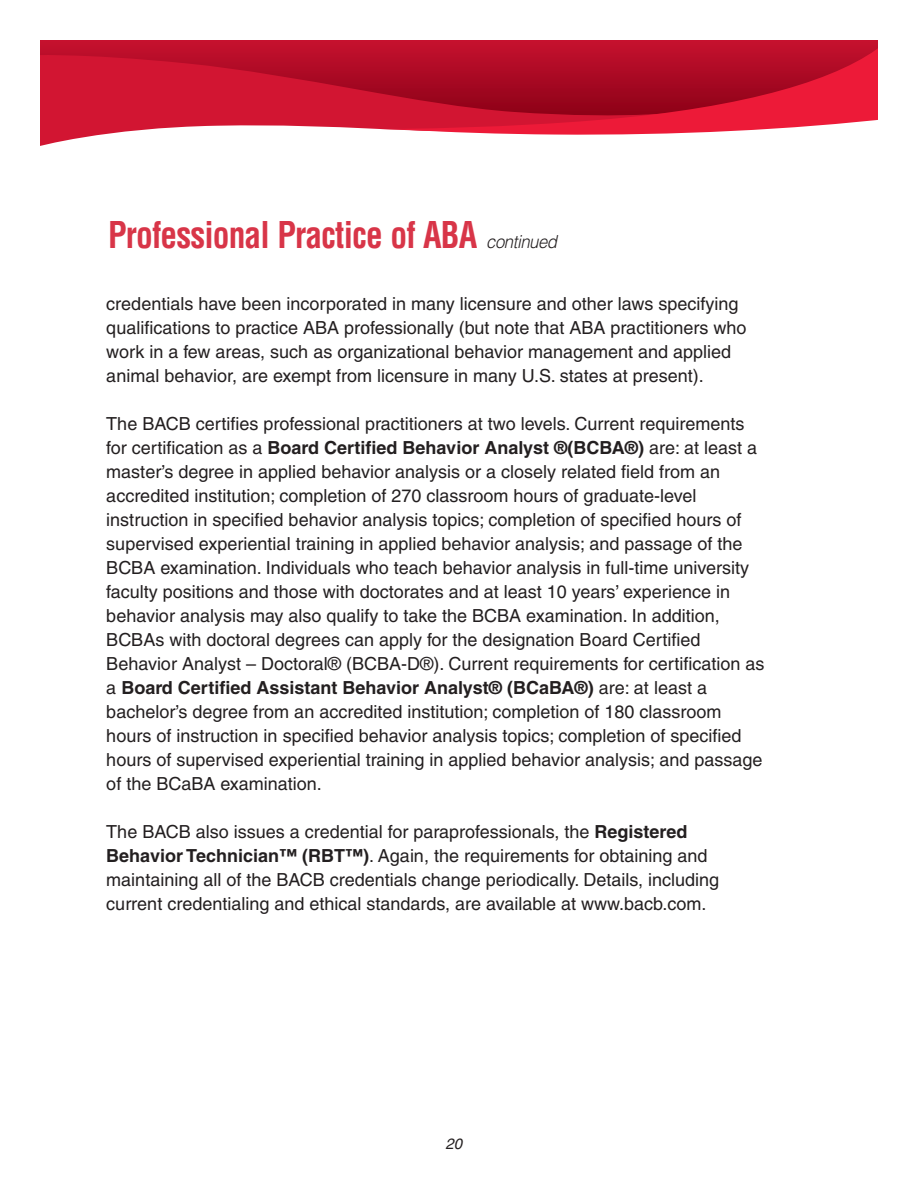
<style>
.page{position:relative;width:918px;height:1188px;background:#fff}
.page>*{position:absolute;margin:0;border:0;box-sizing:border-box;transform-origin:0 0}
.t1{font:700 condensed 36px "Helvetica";letter-spacing:-.025em;color:#d83548;scale:.93 1}
.t2{font:18px/24px "Helvetica";color:#231f20}
.t3{font:italic 15px "Helvetica";color:#231f20}
.s1{font-weight:300;font-style:italic;font-stretch:normal;font-size:18px;color:#231f20}
.s2{font-weight:700}
</style>
<div class="page">
<svg style="left:40px;top:53px;width:340px;height:93px;fill:#d21532"></svg>
<svg style="left:380px;top:40px;width:497px;height:95px;background:#c21933"></svg>
<h1 class="t1" style="left:108px;top:220px;width:484px">Professional Practice of ABA <span class="s1">continued</span></h1>
<p class="t2" style="left:106px;top:293px;width:642px">credentials have been incorporated in many licensure and other laws specifying qualifications to practice ABA professionally (but note that ABA practitioners who work in a few areas, such as organizational behavior management and applied animal behavior, are exempt from licensure in many U.S. states at present).</p>
<p class="t2" style="left:106px;top:413px;width:660px">The BACB certifies professional practitioners at two levels. Current requirements for certification as a <span class="s2">Board Certified Behavior Analyst ®(BCBA®)</span> are: at least a master’s degree in applied behavior analysis or a closely related field from an accredited institution; completion of 270 classroom hours of graduate-level instruction in specified behavior analysis topics; completion of specified hours of supervised experiential training in applied behavior analysis; and passage of the BCBA examination. Individuals who teach behavior analysis in full-time university faculty positions and those with doctorates and at least 10 years’ experience in behavior analysis may also qualify to take the BCBA examination. In addition, BCBAs with doctoral degrees can apply for the designation Board Certified Behavior Analyst – Doctoral® (BCBA-D®). Current requirements for certification as a <span class="s2">Board Certified Assistant Behavior Analyst® (BCaBA®)</span> are: at least a bachelor’s degree from an accredited institution; completion of 180 classroom hours of instruction in specified behavior analysis topics; completion of specified hours of supervised experiential training in applied behavior analysis; and passage of the BCaBA examination.</p>
<p class="t2" style="left:106px;top:821px;width:614px">The BACB also issues a credential for paraprofessionals, the <span class="s2">Registered Behavior Technician™ (RBT™)</span>. Again, the requirements for obtaining and maintaining all of the BACB credentials change periodically. Details, including current credentialing and ethical standards, are available at www.bacb.com.</p>
<p class="t3" style="left:445px;top:1139px;width:21px">20</p>
</div>
